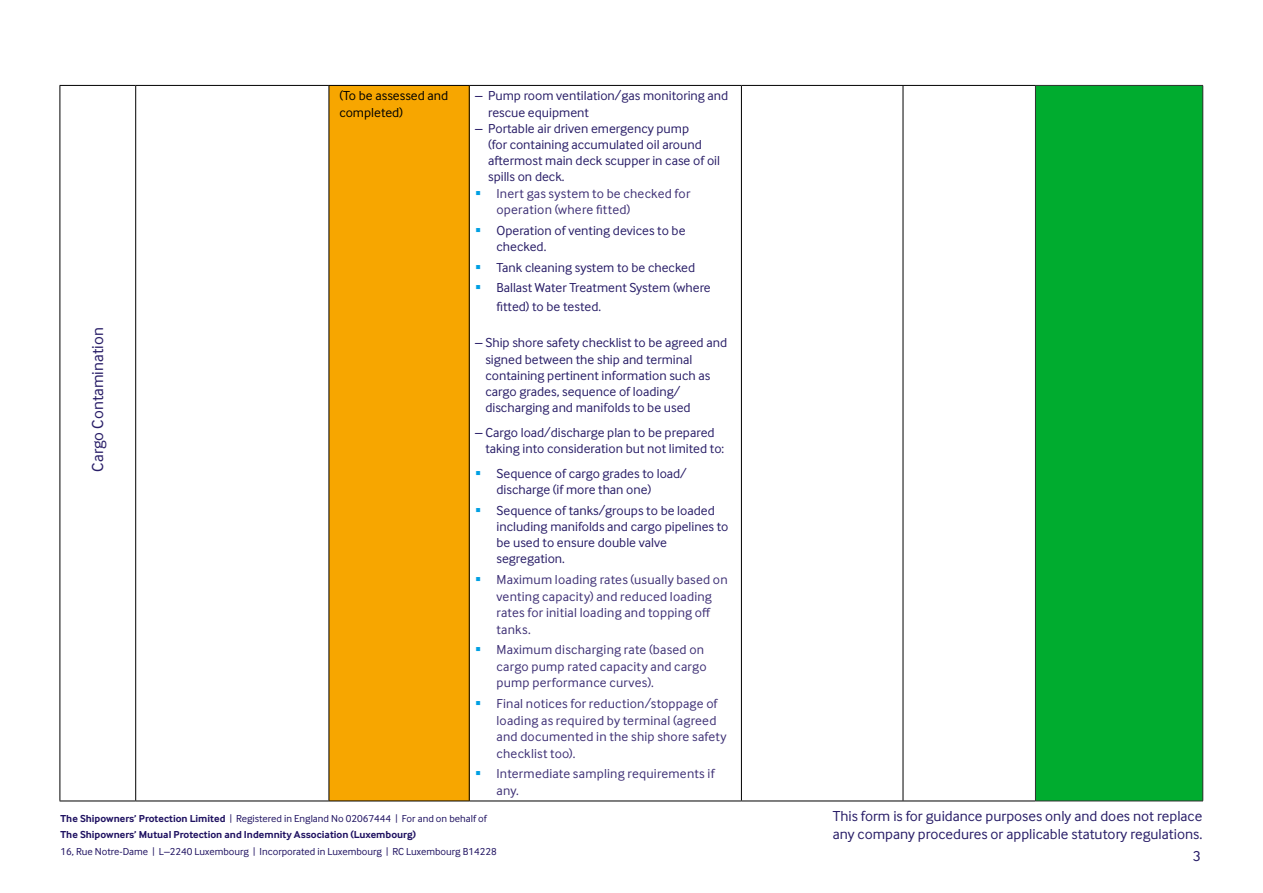
<style>
.page{position:relative;width:1263px;height:893px;background:#fff}
.page>*{position:absolute;margin:0;border:0;box-sizing:border-box;transform-origin:0 0}
.t1{font:16.5px "Inter Face";color:#281d67}
.t2{font:15px/18px "Inter Face";color:#281d67}
.t3{font:13.5px/16.2px "Inter Face";color:#281d67}
.t4{font:13.5px/16.5px "Inter Face";letter-spacing:.015em;color:#3f3176}
.t5{font:13.5px/16.2px "Inter Face";color:#000}
.t6{font:700 10.5px/16.5px "Inter Face";color:#1f1261}
.t7{font:10.5px "Inter Face";color:#1f1261}
.s1{font-weight:400}
</style>
<div class="page">
<div style="left:329px;top:85px;width:140px;height:716px;background:#f7a600"></div>
<div style="left:1035px;top:85px;width:168px;height:716px;background:#00ac2f"></div>
<hr style="left:60px;top:85px;width:76px;height:1px;background:#000">
<hr style="left:60px;top:86px;width:1px;height:715px;background:#000">
<hr style="left:136px;top:85px;width:193px;height:1px;background:#000">
<hr style="left:135px;top:86px;width:1px;height:715px;background:#000">
<hr style="left:469px;top:85px;width:272px;height:1px;background:#000">
<hr style="left:741px;top:85px;width:162px;height:1px;background:#000">
<hr style="left:741px;top:86px;width:1px;height:715px;background:#000">
<hr style="left:903px;top:85px;width:132px;height:1px;background:#000">
<hr style="left:903px;top:86px;width:1px;height:715px;background:#000">
<hr style="left:60px;top:801px;width:76px;height:1px;background:#000">
<hr style="left:136px;top:801px;width:193px;height:1px;background:#000">
<hr style="left:469px;top:801px;width:272px;height:1px;background:#000">
<hr style="left:741px;top:801px;width:162px;height:1px;background:#000">
<hr style="left:903px;top:801px;width:132px;height:1px;background:#000">
<hr style="left:329px;top:85px;width:140px;height:1px;background:#000">
<hr style="left:329px;top:86px;width:1px;height:715px;background:#000">
<hr style="left:469px;top:86px;width:1px;height:715px;background:#000">
<hr style="left:329px;top:801px;width:140px;height:1px;background:#000">
<hr style="left:1035px;top:85px;width:168px;height:1px;background:#333">
<hr style="left:1035px;top:86px;width:1px;height:715px;background:#333">
<hr style="left:1202px;top:86px;width:1px;height:715px;background:#333">
<hr style="left:1035px;top:801px;width:168px;height:1px;background:#333">
<p class="t1" style="left:88px;top:472px;width:146px;rotate:-90deg">Cargo Contamination</p>
<p class="t5" style="left:339px;top:88px;width:110px">(To be assessed and completed)</p>
<p class="t3" style="left:488px;top:88px;width:242px;text-indent:-13px">– Pump room ventilation/gas monitoring and rescue equipment</p>
<p class="t3" style="left:488px;top:120px;width:233px;text-indent:-13px">– Portable air driven emergency pump<br>(for containing accumulated oil around aftermost main deck scupper in case of oil spills on deck.</p>
<p class="t4" style="left:496px;top:185px;width:195px">Inert gas system to be checked for operation (where fitted)</p>
<p class="t3" style="left:496px;top:222px;width:191px">Operation of venting devices to be checked.</p>
<p class="t3" style="left:496px;top:257px;width:216px;line-height:20.4px">Tank cleaning system to be checked<br>Ballast Water Treatment System (where</p>
<p class="t3" style="left:496px;top:298px;width:106px">fitted) to be tested.</p>
<p class="t3" style="left:485px;top:335px;width:243px;text-indent:-10px">– Ship shore safety checklist to be agreed and signed between the ship and terminal containing pertinent information such as cargo grades, sequence of loading/ discharging and manifolds to be used</p>
<p class="t3" style="left:485px;top:424px;width:240px;text-indent:-10px">– Cargo load/discharge plan to be prepared taking into consideration but not limited to:</p>
<p class="t3" style="left:496px;top:465px;width:192px">Sequence of cargo grades to load/ discharge (if more than one)</p>
<p class="t3" style="left:496px;top:502px;width:233px">Sequence of tanks/groups to be loaded including manifolds and cargo pipelines to be used to ensure double valve segregation.</p>
<p class="t4" style="left:496px;top:571px;width:233px">Maximum loading rates (usually based on venting capacity) and reduced loading rates for initial loading and topping off tanks.</p>
<p class="t4" style="left:496px;top:642px;width:212px">Maximum discharging rate (based on cargo pump rated capacity and cargo pump performance curves).</p>
<p class="t4" style="left:496px;top:695px;width:232px">Final notices for reduction/stoppage of loading as required by terminal (agreed and documented in the ship shore safety checklist too).</p>
<p class="t4" style="left:496px;top:766px;width:220px">Intermediate sampling requirements if any.</p>
<p class="t6" style="left:61px;top:810px;width:428px">The Shipowners’ Protection Limited <span class="s1">| Registered in England No 02067444 | For and on behalf of<br></span>The Shipowners’ Mutual Protection and Indemnity Association (Luxembourg)</p>
<p class="t7" style="left:61px;top:845px;width:438px">16, Rue Notre-Dame | L–2240 Luxembourg | Incorporated in Luxembourg | RC Luxembourg B14228</p>
<p class="t2" style="left:833px;top:807px;width:371px">This form is for guidance purposes only and does not replace any company procedures or applicable statutory regulations.</p>
<p class="t2" style="left:1193px;top:847px;width:10px">3</p>
</div>
